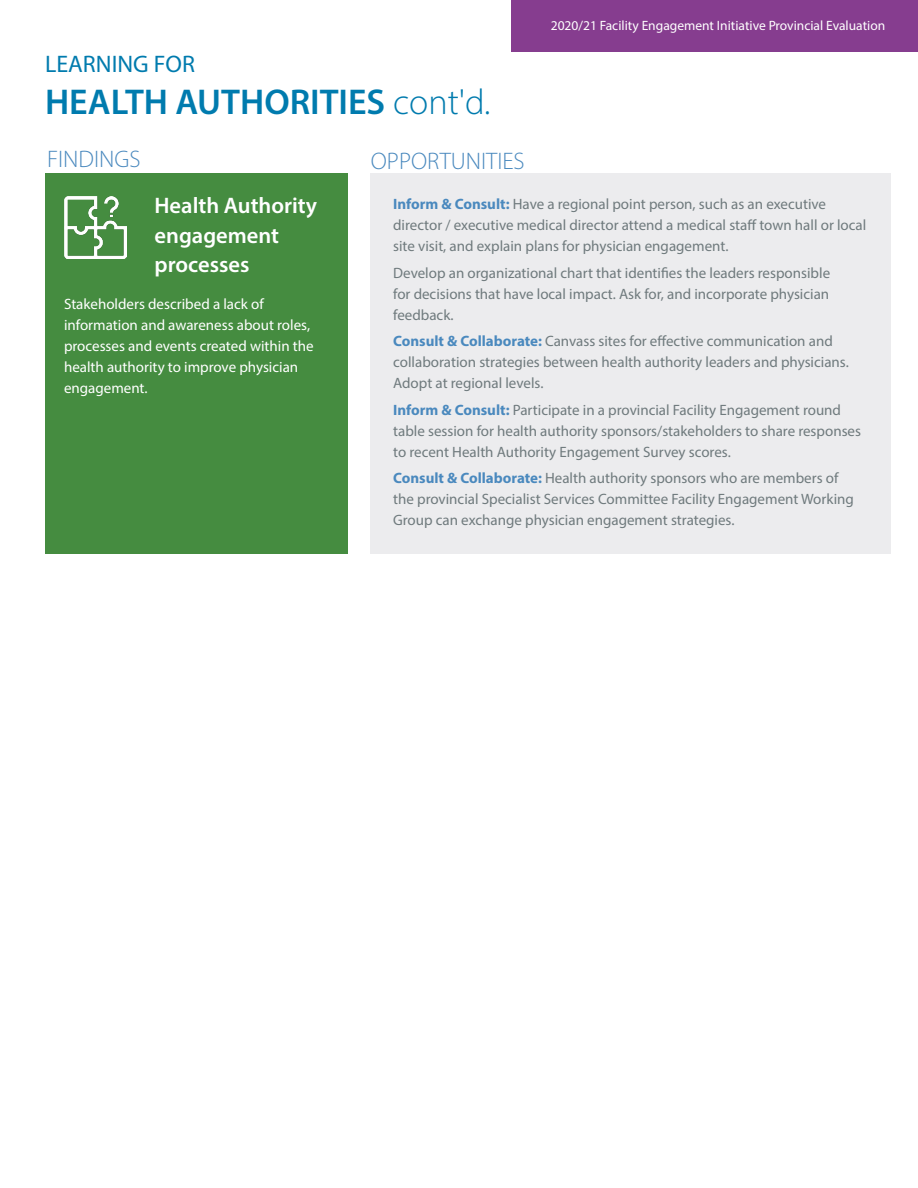
<style>
.page{position:relative;width:918px;height:1188px;background:#fff}
.page>*{position:absolute;margin:0;border:0;box-sizing:border-box;transform-origin:0 0}
.Headline{font:600 36px "Myriad Pro";color:#007bae}
.t1{font:300 24px "Myriad Pro";color:#4a89be}
.t2{font:24px "Myriad Pro";color:#007bae}
.Body_Copy{font:600 22.5px "Myriad Pro";color:#fff}
.Body_Copy-2{font:15px/21px "Myriad Pro";color:#6f7a7d}
.Body_Copy-3{font:15px/21px "Myriad Pro";color:#fff}
.t3{font:13.5px "Myriad Pro";color:#fff}
.s1{font-weight:300}
.s2{font-weight:700;color:#4a89be}
</style>
<div class="page">
<div style="left:46px;top:173px;width:302px;height:380px;background:#458c40"></div>
<div style="left:371px;top:173px;width:520px;height:380px;background:#ececee"></div>
<img style="left:64px;top:197px;width:63px;height:62px">
<div style="left:511px;top:0;width:407px;height:51px;background:#863d8f"></div>
<p class="t2" style="left:45px;top:49px;width:151px">LEARNING FOR</p>
<p class="Headline" style="left:45px;top:79px;width:447px">HEALTH AUTHORITIES <span class="s1">cont'd.</span></p>
<p class="t1" style="left:47px;top:145px;width:95px">FINDINGS</p>
<p class="t1" style="left:371px;top:146px;width:155px">OPPORTUNITIES</p>
<p class="t3" style="left:551px;top:17px;width:336px">2020/21 Facility Engagement Initiative Provincial Evaluation</p>
<p class="Body_Copy" style="left:155px;top:192px;width:164px">Health Authority</p>
<p class="Body_Copy" style="left:155px;top:221px;width:126px">engagement</p>
<p class="Body_Copy" style="left:155px;top:250px;width:96px">processes</p>
<p class="Body_Copy-3" style="left:64px;top:293px;width:251px">Stakeholders described a lack of information and awareness about roles, processes and events created within the health authority to improve physician engagement.</p>
<p class="Body_Copy-2" style="left:393px;top:194px;width:475px"><span class="s2">Inform &amp; Consult:</span> Have a regional point person, such as an executive director / executive medical director attend a medical staff town hall or local site visit, and explain plans for physician engagement.</p>
<p class="Body_Copy-2" style="left:393px;top:262px;width:439px;text-align:justify">Develop an organizational chart that identifies the leaders responsible for decisions that have local impact. Ask for, and incorporate physician feedback.</p>
<p class="Body_Copy-2" style="left:393px;top:330px;width:457px"><span class="s2">Consult &amp; Collaborate:</span> Canvass sites for effective communication and collaboration strategies between health authority leaders and physicians.<br>Adopt at regional levels.</p>
<p class="Body_Copy-2" style="left:393px;top:399px;width:469px"><span class="s2">Inform &amp; Consult:</span> Participate in a provincial Facility Engagement round table session for health authority sponsors/stakeholders to share responses to recent Health Authority Engagement Survey scores.</p>
<p class="Body_Copy-2" style="left:393px;top:467px;width:462px"><span class="s2">Consult &amp; Collaborate:</span> Health authority sponsors who are members of the provincial Specialist Services Committee Facility Engagement Working<br>Group can exchange physician engagement strategies.</p>
</div>
